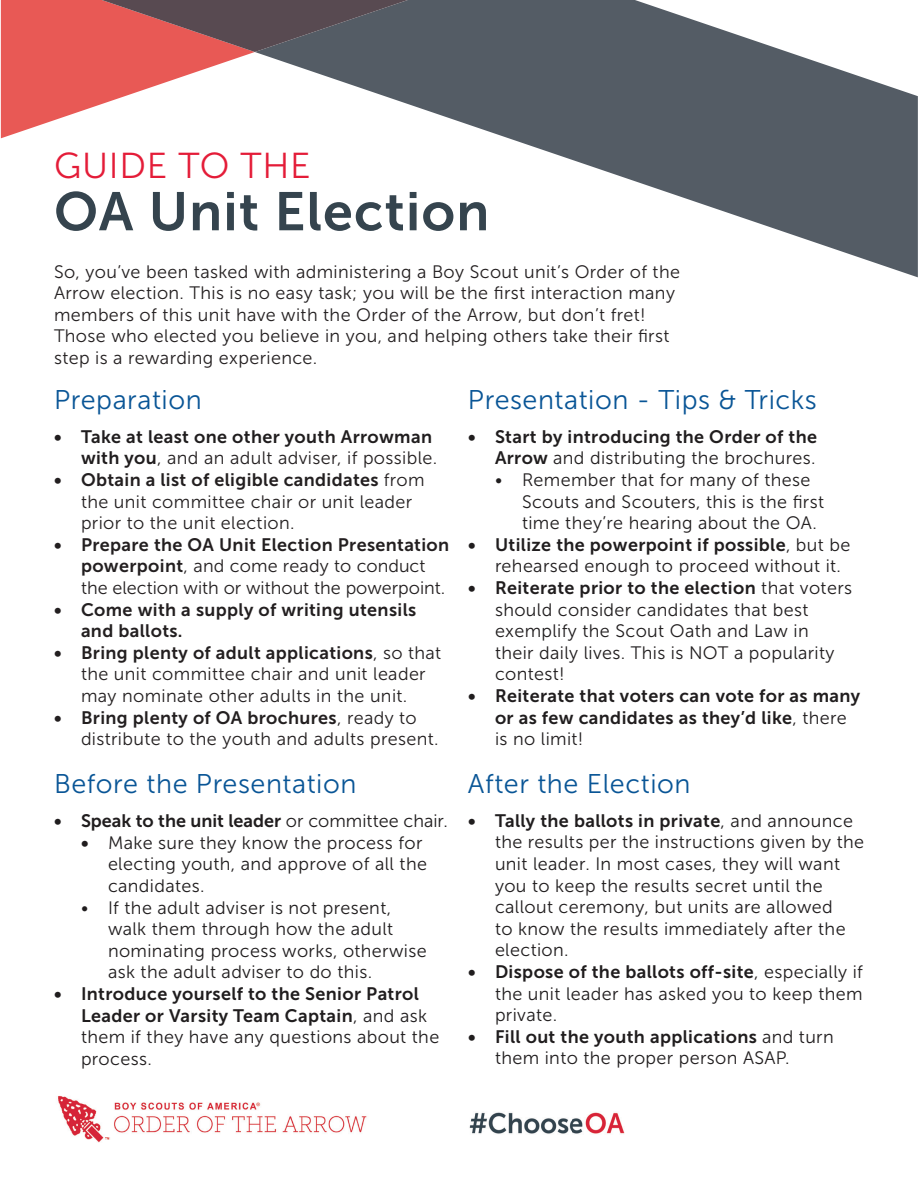
<style>
.page{position:relative;width:918px;height:1188px;background:#fff}
.page>*{position:absolute;margin:0;border:0;box-sizing:border-box;transform-origin:0 0}
.t1{font:54px "Museo Sans 700";letter-spacing:.02em;color:#35444e}
.t2{font:36px "Museo Sans 300";letter-spacing:.02em;color:#e41c38}
.t3{font:27px "Museo Sans 300";letter-spacing:.02em;color:#095596}
.t4{font:18px/21.6px "Museo Sans 300";letter-spacing:.02em;color:#201d1e}
.t5{font:18px/21.6px "Museo Sans 300";letter-spacing:.02em;color:#231f20}
.t6{font:18px/21.6px "Museo Sans 700";letter-spacing:.02em;color:#201d1e}
.t7{font:18px/21.6px "Museo Sans 700";letter-spacing:.02em;color:#231f20}
.t8{font:18px/21.6px "Museo Sans 300";color:#231f20}
.t9{font:18px "Museo Sans 700";color:#201d1e}
.s1{font-family:"Museo Sans 700";color:#201d1e}
.s2{font-family:"Museo Sans 300"}
.s3{font-family:"Museo Sans 700"}
</style>
<div class="page">
<svg style="left:408px;top:0;width:510px;height:277px;fill:#545c65"></svg>
<svg style="left:1px;top:0;width:407px;height:138px"></svg>
<img style="left:469px;top:1112px;width:156px;height:22px">
<img style="left:58px;top:1096px;width:309px;height:47px">
<h2 class="t2" style="left:54px;top:146px;width:258px">GUIDE TO THE</h2>
<h1 class="t1" style="left:54px;top:182px;width:437px">OA Unit Election</h1>
<p class="t5" style="left:54px;top:261px;width:628px">So, you’ve been tasked with administering a Boy Scout unit’s Order of the Arrow election. This is no easy task; you will be the first interaction many members of this unit have with the Order of the Arrow, but don’t fret!<br>Those who elected you believe in you, and helping others take their first step is a rewarding experience.</p>
<h3 class="t3" style="left:54px;top:385px;width:149px">Preparation</h3>
<p class="t6" style="left:54px;top:426px;width:380px">• Take at least one other youth Arrowman</p>
<p class="t5" style="left:81px;top:448px;width:358px"><span class="s1">with you</span>, and an adult adviser, if possible.</p>
<p class="t7" style="left:54px;top:469px;width:372px">• Obtain a list of eligible candidates <span class="s2">from</span></p>
<p class="t5" style="left:81px;top:491px;width:333px">the unit committee chair or unit leader prior to the unit election.</p>
<p class="t7" style="left:54px;top:534px;width:397px">• Prepare the OA Unit Election Presentation</p>
<p class="t8" style="left:81px;top:556px;width:366px"><span class="s3">powerpoint</span>, and come ready to conduct the election with or without the powerpoint.</p>
<p class="t7" style="left:81px;top:599px;width:337px;text-indent:-27px">• Come with a supply of writing utensils and ballots.</p>
<p class="t7" style="left:54px;top:642px;width:389px">• Bring plenty of adult applications<span class="s2">, so that</span></p>
<p class="t5" style="left:81px;top:664px;width:346px">the unit committee chair and unit leader may nominate other adults in the unit.</p>
<p class="t7" style="left:54px;top:707px;width:364px">• Bring plenty of OA brochures<span class="s2">, ready to</span></p>
<p class="t5" style="left:81px;top:728px;width:359px">distribute to the youth and adults present.</p>
<h3 class="t3" style="left:54px;top:769px;width:304px">Before the Presentation</h3>
<p class="t9" style="left:54px;top:811px;width:395px">• Speak to the unit leader <span class="s2">or committee chair.</span></p>
<p class="t4" style="left:108px;top:832px;width:321px;text-indent:-27px"><span class="s3">•</span> Make sure they know the process for electing youth, and approve of all the candidates.</p>
<p class="t4" style="left:108px;top:897px;width:320px;text-indent:-27px">• If the adult adviser is not present, walk them through how the adult nominating process works, otherwise ask the adult adviser to do this.</p>
<p class="t6" style="left:81px;top:983px;width:348px;text-indent:-27px">• Introduce yourself to the Senior Patrol<br>Leader or Varsity Team Captain<span class="s2">, and ask</span></p>
<p class="t4" style="left:81px;top:1026px;width:360px">them if they have any questions about the process.</p>
<h3 class="t3" style="left:468px;top:385px;width:350px">Presentation - Tips &amp; Tricks</h3>
<p class="t6" style="left:468px;top:426px;width:351px">• Start by introducing the Order of the</p>
<p class="t4" style="left:495px;top:448px;width:322px"><span class="s3">Arrow</span> and distributing the brochures.</p>
<p class="t4" style="left:522px;top:469px;width:304px;text-indent:-27px">• Remember that for many of these<br>Scouts and Scouters, this is the first time they’re hearing about the OA.</p>
<p class="t6" style="left:468px;top:534px;width:384px">• Utilize the powerpoint if possible<span class="s2">, but be</span></p>
<p class="t4" style="left:495px;top:556px;width:348px">rehearsed enough to proceed without it.</p>
<p class="t6" style="left:468px;top:577px;width:386px">• Reiterate prior to the election <span class="s2">that voters</span></p>
<p class="t4" style="left:495px;top:599px;width:341px">should consider candidates that best exemplify the Scout Oath and Law in their daily lives. This is NOT a popularity contest!</p>
<p class="t6" style="left:495px;top:685px;width:367px;text-indent:-27px">• Reiterate that voters can vote for as many or as few candidates as they’d like<span class="s2">, there</span></p>
<p class="t4" style="left:495px;top:728px;width:90px">is no limit!</p>
<h3 class="t3" style="left:468px;top:769px;width:224px">After the Election</h3>
<p class="t6" style="left:468px;top:810px;width:387px">• Tally the ballots in private<span class="s2">, and announce</span></p>
<p class="t4" style="left:495px;top:831px;width:371px">the results per the instructions given by the unit leader. In most cases, they will want you to keep the results secret until the callout ceremony, but units are allowed<br>to know the results immediately after the election.</p>
<p class="t6" style="left:468px;top:961px;width:397px">• Dispose of the ballots off-site<span class="s2">, especially if</span></p>
<p class="t4" style="left:495px;top:983px;width:369px">the unit leader has asked you to keep them private.</p>
<p class="t6" style="left:468px;top:1026px;width:367px">• Fill out the youth applications <span class="s2">and turn</span></p>
<p class="t4" style="left:495px;top:1047px;width:296px">them into the proper person ASAP.</p>
</div>
